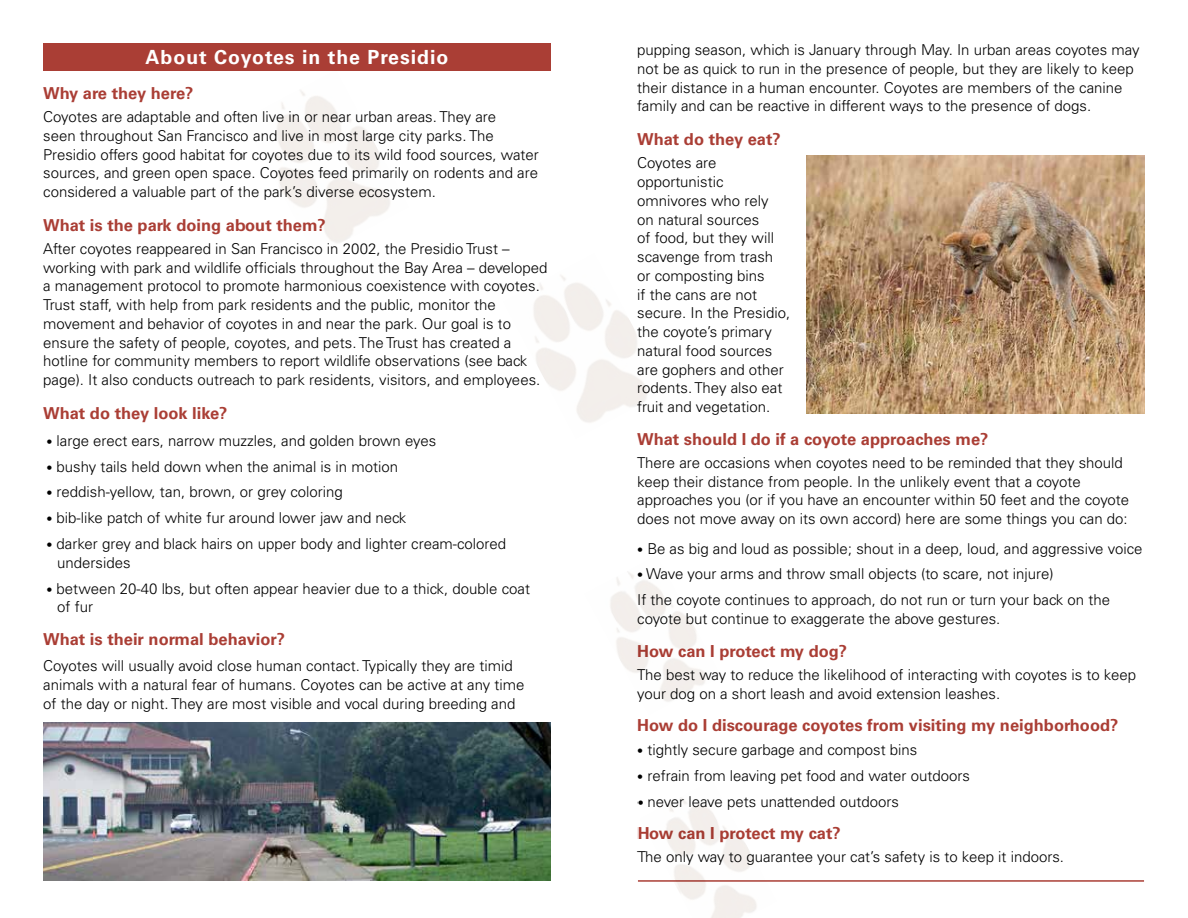
<style>
.page{position:relative;width:1188px;height:918px;background:#fff}
.page>*{position:absolute;margin:0;border:0;box-sizing:border-box;transform-origin:0 0}
.t1{font:700 19.5px "Univers";letter-spacing:.05em;color:#fff}
.t2{font:700 16.5px "Univers";color:#aa3e35}
.t3{font:300 15px/18.8px "Univers";color:#000}
.s1{font-size:12px}
</style>
<div class="page">
<img style="left:43px;top:722px;width:508px;height:158px">
<div style="left:43px;top:43px;width:508px;height:28px;background:#aa3e35"></div>
<hr style="left:638px;top:880px;width:506px;height:2px;background:#aa3e35">
<img style="left:640px;top:798px;width:137px;height:120px">
<img style="left:807px;top:156px;width:338px;height:258px">
<h1 class="t1" style="left:146px;top:46px;width:304px">About Coyotes in the Presidio</h1>
<p class="t2" style="left:43px;top:83px;width:152px">Why are they here?</p>
<p class="t3" style="left:43px;top:107px;width:497px">Coyotes are adaptable and often live in or near urban areas. They are<br>seen throughout San Francisco and live in most large city parks. The Presidio offers good habitat for coyotes due to its wild food sources, water sources, and green open space. Coyotes feed primarily on rodents and are considered a valuable part of the park’s diverse ecosystem.</p>
<p class="t2" style="left:43px;top:215px;width:284px">What is the park doing about them?</p>
<p class="t3" style="left:43px;top:239px;width:506px">After coyotes reappeared in San Francisco in 2002, the Presidio Trust – working with park and wildlife officials throughout the Bay Area – developed a management protocol to promote harmonious coexistence with coyotes.<br>Trust staff, with help from park residents and the public, monitor the movement and behavior of coyotes in and near the park. Our goal is to ensure the safety of people, coyotes, and pets. The Trust has created a hotline for community members to report wildlife observations (see back page). It also conducts outreach to park residents, visitors, and employees.</p>
<p class="t2" style="left:43px;top:404px;width:186px">What do they look like?</p>
<p class="t3" style="left:46px;top:431px;width:391px"><span class="s1">•</span> large erect ears, narrow muzzles, and golden brown eyes</p>
<p class="t3" style="left:46px;top:457px;width:353px"><span class="s1">•</span> bushy tails held down when the animal is in motion</p>
<p class="t3" style="left:46px;top:483px;width:298px"><span class="s1">•</span> reddish-yellow, tan, brown, or grey coloring</p>
<p class="t3" style="left:46px;top:509px;width:362px"><span class="s1">•</span> bib-like patch of white fur around lower jaw and neck</p>
<p class="t3" style="left:57px;top:534px;width:451px;text-indent:-11px"><span class="s1">•</span> darker grey and black hairs on upper body and lighter cream-colored undersides</p>
<p class="t3" style="left:57px;top:579px;width:474px;text-indent:-11px"><span class="s1">•</span> between 20-40 lbs, but often appear heavier due to a thick, double coat of fur</p>
<p class="t2" style="left:43px;top:630px;width:243px">What is their normal behavior?</p>
<p class="t3" style="left:43px;top:657px;width:483px">Coyotes will usually avoid close human contact. Typically they are timid animals with a natural fear of humans. Coyotes can be active at any time of the day or night. They are most visible and vocal during breeding and</p>
<p class="t3" style="left:637px;top:40px;width:504px">pupping season, which is January through May. In urban areas coyotes may not be as quick to run in the presence of people, but they are likely to keep their distance in a human encounter. Coyotes are members of the canine family and can be reactive in different ways to the presence of dogs.</p>
<p class="t2" style="left:637px;top:130px;width:145px">What do they eat?</p>
<p class="t3" style="left:637px;top:154px;width:155px">Coyotes are opportunistic omnivores who rely<br>on natural sources<br>of food, but they will scavenge from trash or composting bins<br>if the cans are not secure. In the Presidio, the coyote’s primary natural food sources are gophers and other rodents. They also eat fruit and vegetation.</p>
<p class="t2" style="left:637px;top:429px;width:353px">What should I do if a coyote approaches me?</p>
<p class="t3" style="left:637px;top:453px;width:494px">There are occasions when coyotes need to be reminded that they should keep their distance from people. In the unlikely event that a coyote approaches you (or if you have an encounter within 50 feet and the coyote does not move away on its own accord) here are some things you can do:</p>
<p class="t3" style="left:637px;top:539px;width:507px"><span class="s1">•</span> Be as big and loud as possible; shout in a deep, loud, and aggressive voice</p>
<p class="t3" style="left:637px;top:561px;width:474px;line-height:25.8px"><span class="s1">•</span> Wave your arms and throw small objects (to scare, not injure)<br>If the coyote continues to approach, do not run or turn your back on the</p>
<p class="t3" style="left:637px;top:609px;width:365px">coyote but continue to exaggerate the above gestures.</p>
<p class="t2" style="left:637px;top:641px;width:212px">How can I protect my dog?</p>
<p class="t3" style="left:637px;top:665px;width:500px">The best way to reduce the likelihood of interacting with coyotes is to keep your dog on a short leash and avoid extension leashes.</p>
<p class="t2" style="left:637px;top:716px;width:483px">How do I discourage coyotes from visiting my neighborhood?</p>
<p class="t3" style="left:637px;top:740px;width:282px"><span class="s1">•</span> tightly secure garbage and compost bins</p>
<p class="t3" style="left:637px;top:766px;width:334px"><span class="s1">•</span> refrain from leaving pet food and water outdoors</p>
<p class="t3" style="left:637px;top:792px;width:263px"><span class="s1">•</span> never leave pets unattended outdoors</p>
<p class="t2" style="left:637px;top:824px;width:205px">How can I protect my cat?</p>
<p class="t3" style="left:637px;top:848px;width:428px">The only way to guarantee your cat’s safety is to keep it indoors.</p>
</div>
